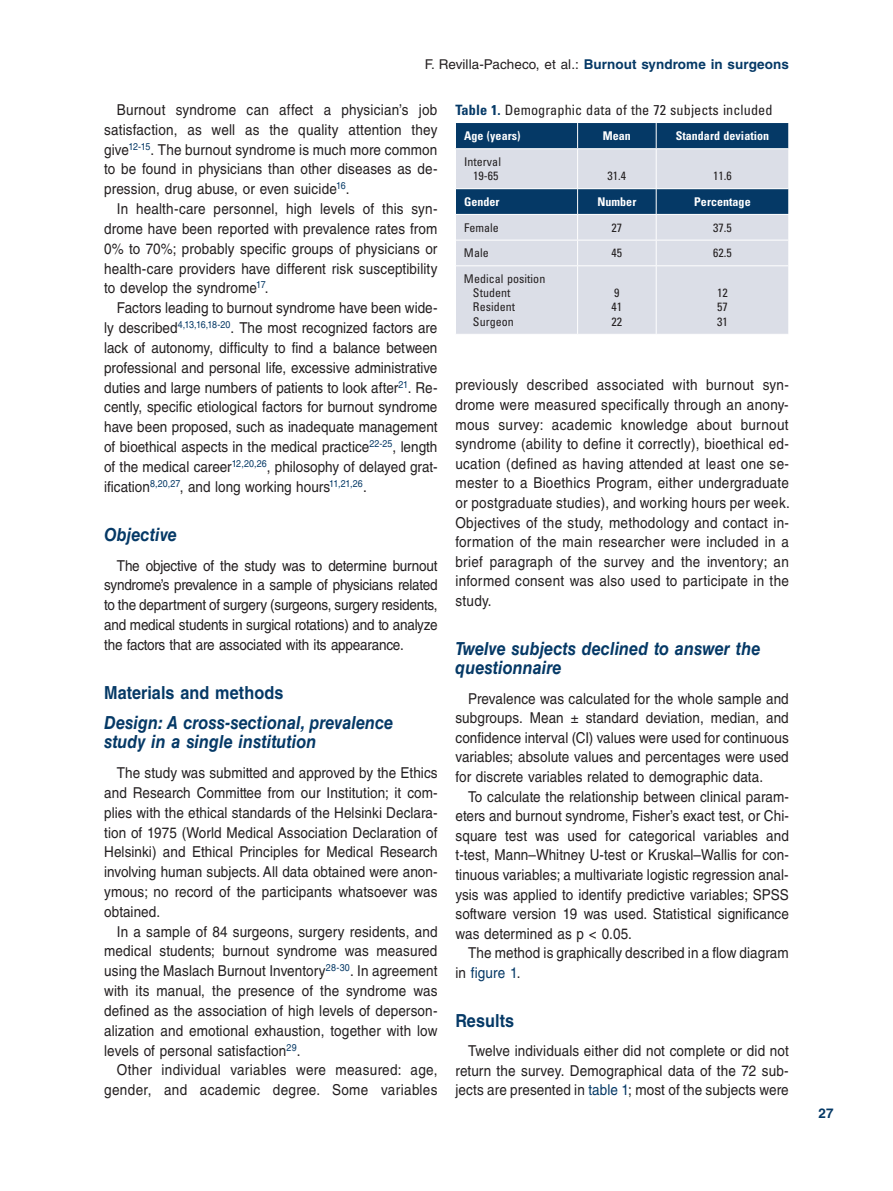
<style>
.page{position:relative;width:893px;height:1191px;background:#fff}
.page>*{position:absolute;margin:0;border:0;box-sizing:border-box;transform-origin:0 0}
.t1{font:italic 700 18px/19.8px "Helvetica LT Std";letter-spacing:.005em;color:#053966;scale:.9 1}
.t2{font:700 18px "Helvetica LT Std";letter-spacing:.005em;color:#053966;scale:.9 1}
.t3{font:15px/19.8px "Helvetica LT Std";letter-spacing:.005em;color:#231f20;text-align:justify;scale:.9 1}
.t4{font:15px/19.8px "Helvetica LT Std";letter-spacing:.025em;color:#231f20;text-align:right;scale:.9 1}
.t5{font:condensed 14.25px "Univers LT Std";letter-spacing:.005em;color:#231f20}
.t6{font:700 13.5px "Helvetica LT Std";letter-spacing:.005em;color:#053966}
.t7{font:condensed 12px/14.2px "Univers LT Std";letter-spacing:.005em;color:#231f20}
.t8{font:700 condensed 12px "Univers LT Std";letter-spacing:.005em;color:#fff}
.s1{font-weight:400;color:#231f20}
.s2{font-weight:700;color:#053966}
.s3{color:#053966}
</style>
<div class="page">
<div style="left:456px;top:266px;width:332px;height:68px;background:#dbdee7"></div>
<hr style="left:577px;top:266px;width:1px;height:68px;background:#fff">
<hr style="left:656px;top:266px;width:1px;height:68px;background:#fff">
<svg style="left:456px;top:123px;width:333px;height:143px;background:#91a5bb"></svg>
<hr style="left:455px;top:148px;width:123px;height:1px;background:#fff">
<hr style="left:578px;top:148px;width:78px;height:1px;background:#fff">
<hr style="left:656px;top:148px;width:133px;height:1px;background:#fff">
<p class="t6" style="left:425px;top:56px;width:365px"><span class="s1">F. Revilla-Pacheco, et al.:</span> Burnout syndrome in surgeons</p>
<p class="t3" style="left:104px;top:100px;width:372px;text-indent:13px">Burnout syndrome can affect a physician’s job satisfaction, as well as the quality attention they give<sup>12-15</sup>. The burnout syndrome is much more common to be found in physicians than other diseases as de&shy;pression, drug abuse, or even suicide<sup>16</sup>.</p>
<p class="t3" style="left:104px;top:199px;width:372px;text-indent:13px">In health-care personnel, high levels of this syn&shy;drome have been reported with prevalence rates from 0% to 70%; probably specific groups of physicians or health-care providers have different risk susceptibility to develop the syndrome<sup>17</sup>.</p>
<p class="t3" style="left:104px;top:298px;width:372px;text-indent:13px">Factors leading to burnout syndrome have been wide&shy;ly described<sup>4,13,16,18-20</sup>. The most recognized factors are lack of autonomy, difficulty to find a balance between professional and personal life, excessive administrative duties and large numbers of patients to look after<sup>21</sup>. Re&shy;cently, specific etiological factors for burnout syndrome have been proposed, such as inadequate management of bioethical aspects in the medical practice<sup>22-25</sup>, length of the medical career<sup>12,20,26</sup>, philosophy of delayed grat&shy;ification<sup>8,20,27</sup>, and long working hours<sup>11,21,26</sup>.</p>
<p class="t1" style="left:104px;top:524px;width:82px">Objective</p>
<p class="t3" style="left:104px;top:555px;width:372px;text-indent:13px">The objective of the study was to determine burnout syndrome’s prevalence in a sample of physicians related to the department of surgery (surgeons, surgery residents, and medical students in surgical rotations) and to analyze the factors that are associated with its appearance.</p>
<p class="t2" style="left:104px;top:681px;width:201px">Materials and methods</p>
<p class="t1" style="left:104px;top:712px;width:323px">Design: A cross-sectional, prevalence study in a single institution</p>
<p class="t3" style="left:104px;top:763px;width:372px;text-indent:13px">The study was submitted and approved by the Ethics and Research Committee from our Institution; it com&shy;plies with the ethical standards of the Helsinki Declara&shy;tion of 1975 (World Medical Association Declaration of Helsinki) and Ethical Principles for Medical Research involving human subjects. All data obtained were anon&shy;ymous; no record of the participants whatsoever was obtained.</p>
<p class="t3" style="left:104px;top:921px;width:372px;text-indent:13px">In a sample of 84 surgeons, surgery residents, and medical students; burnout syndrome was measured using the Maslach Burnout Inventory<sup>28-30</sup>. In agreement with its manual, the presence of the syndrome was defined as the association of high levels of deperson&shy;alization and emotional exhaustion, together with low levels of personal satisfaction<sup>29</sup>.</p>
<p class="t4" style="left:104px;top:1060px;width:372px">Other individual variables were measured: age, gender, and academic degree. Some variables</p>
<p class="t5" style="left:455px;top:100px;width:318px"><span class="s2">Table 1.</span> Demographic data of the 72 subjects included</p>
<p class="t8" style="left:464px;top:129px;width:58px">Age (years)</p>
<p class="t8" style="left:603px;top:129px;width:30px">Mean</p>
<p class="t8" style="left:676px;top:129px;width:95px">Standard deviation</p>
<p class="t7" style="left:464px;top:154px;width:38px;text-align:center">Interval<br>19‑65</p>
<p class="t7" style="left:607px;top:169px;width:20px">31.4</p>
<p class="t7" style="left:713px;top:169px;width:20px">11.6</p>
<p class="t8" style="left:464px;top:194px;width:37px">Gender</p>
<p class="t8" style="left:597px;top:194px;width:40px">Number</p>
<p class="t8" style="left:694px;top:194px;width:58px">Percentage</p>
<p class="t7" style="left:464px;top:220px;width:36px">Female</p>
<p class="t7" style="left:611px;top:220px;width:12px">27</p>
<p class="t7" style="left:713px;top:220px;width:20px">37.5</p>
<p class="t7" style="left:464px;top:246px;width:26px">Male</p>
<p class="t7" style="left:611px;top:246px;width:12px">45</p>
<p class="t7" style="left:713px;top:246px;width:20px">62.5</p>
<p class="t7" style="left:473px;top:271px;width:74px;text-indent:-9px">Medical position<br>Student<br>Resident<br>Surgeon</p>
<p class="t7" style="left:611px;top:286px;width:12px">9<br>41<br>22</p>
<p class="t7" style="left:717px;top:286px;width:12px;text-align:justify">12<br>57<br>31</p>
<p class="t3" style="left:455px;top:375px;width:373px">previously described associated with burnout syn&shy;drome were measured specifically through an anony&shy;mous survey: academic knowledge about burnout syndrome (ability to define it correctly), bioethical ed&shy;ucation (defined as having attended at least one se&shy;mester to a Bioethics Program, either undergraduate or postgraduate studies), and working hours per week.<br>Objectives of the study, methodology and contact in&shy;formation of the main researcher were included in a brief paragraph of the survey and the inventory; an informed consent was also used to participate in the study.</p>
<p class="t1" style="left:455px;top:638px;width:340px">Twelve subjects declined to answer the questionnaire</p>
<p class="t3" style="left:455px;top:688px;width:372px;text-indent:13px">Prevalence was calculated for the whole sample and subgroups. Mean ± standard deviation, median, and confidence interval (CI) values were used for continuous variables; absolute values and percentages were used for discrete variables related to demographic data.</p>
<p class="t3" style="left:455px;top:786px;width:372px;text-indent:13px">To calculate the relationship between clinical param&shy;eters and burnout syndrome, Fisher’s exact test, or Chi&shy;square test was used for categorical variables and t-test, Mann–Whitney U-test or Kruskal–Wallis for con&shy;tinuous variables; a multivariate logistic regression anal&shy;ysis was applied to identify predictive variables; SPSS software version 19 was used. Statistical significance was determined as p &lt; 0.05.</p>
<p class="t3" style="left:455px;top:943px;width:372px;text-indent:13px">The method is graphically described in a flow diagram in <span class="s3">figure 1</span>.</p>
<p class="t2" style="left:455px;top:1009px;width:67px">Results</p>
<p class="t3" style="left:455px;top:1041px;width:372px;text-indent:13px">Twelve individuals either did not complete or did not return the survey. Demographical data of the 72 sub&shy;jects are presented in <span class="s3">table 1</span>; most of the subjects were</p>
<p class="t6" style="left:819px;top:1104px;width:17px">27</p>
</div>
